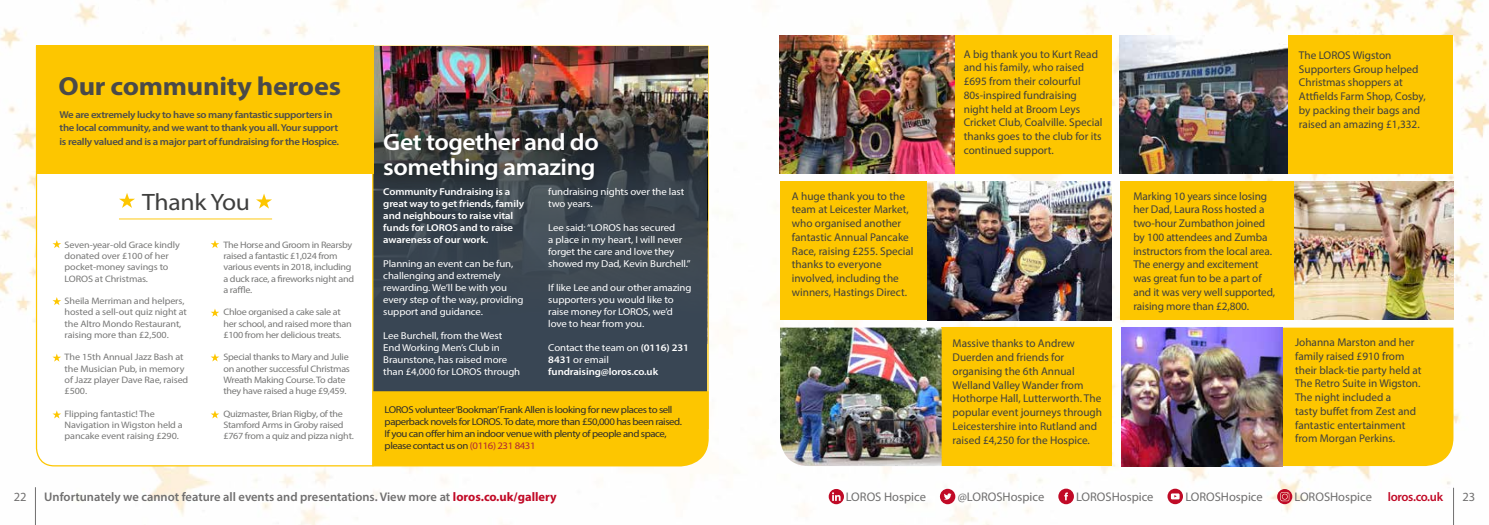
<style>
.page{position:relative;width:1489px;height:525px;background:#fff}
.page>*{position:absolute;margin:0;border:0;box-sizing:border-box;transform-origin:0 0}
.t1{font:700 26.12px "Myriad Pro";letter-spacing:-.01em;color:#4a4a49;scale:1.08 1}
.t2{font:600 23.75px/25px "Myriad Pro";letter-spacing:-.02em;color:#fff;scale:1.08 1}
.t3{font:23.75px "Myriad Pro";letter-spacing:-.01em;color:#3f3f3e;scale:1.08 1}
.t4{font:600 12.5px "Myriad Pro";color:#706f6f}
.t5{font:12.5px "Myriad Pro";color:#706f6f}
.t6{font:600 12.5px "Myriad Pro";letter-spacing:-.025em;color:#c10a27}
.t7{font:11.25px/13.8px "Myriad Pro";color:#3f3f3e}
.t8{font:10px/12px "Myriad Pro";letter-spacing:-.01em;color:#fff;scale:1.08 1}
.t9{font:10px/12px "Myriad Pro";letter-spacing:-.04em;color:#2e2d2c;scale:1.08 1}
.t10{font:600 10px/12px "Myriad Pro";letter-spacing:-.01em;color:#fff;scale:1.08 1}
.t11{font:600 10px/13.8px "Myriad Pro";letter-spacing:-.03em;color:#4d4d4c;scale:1.08 1}
.t12{font:9.38px/11.2px "Myriad Pro";letter-spacing:-.03em;color:#787877;scale:1.08 1}
.t13{font:9.38px/11.2px "Myriad Pro";letter-spacing:-.01em;color:#787877;scale:1.08 1}
.s1{font-weight:400}
.s2{color:#b02733}
.s3{font-weight:700;color:#c10a27}
</style>
<div class="page">
<img style="left:0;top:0;width:1488px;height:524px">
<hr style="left:1453px;top:487px;width:1px;height:37px;background:#706f6f">
<svg style="left:939px;top:488px;width:16px;height:16px"></svg>
<svg style="left:1058px;top:488px;width:15px;height:16px"></svg>
<svg style="left:1167px;top:488px;width:15px;height:16px"></svg>
<svg style="left:828px;top:488px;width:16px;height:16px"></svg>
<svg style="left:1276px;top:488px;width:16px;height:16px"></svg>
<div style="left:1287px;top:35px;width:166px;height:139px;background:#fdc600"></div>
<img style="left:1119px;top:35px;width:167px;height:139px">
<hr style="left:35px;top:487px;width:1px;height:37px;background:#706f6f">
<div style="left:941px;top:35px;width:170px;height:139px;background:#fdc600"></div>
<div style="left:780px;top:181px;width:176px;height:139px;background:#fdc600"></div>
<img style="left:927px;top:181px;width:184px;height:139px">
<div style="left:941px;top:327px;width:170px;height:139px;background:#fdc600"></div>
<img style="left:780px;top:327px;width:161px;height:139px">
<img style="left:779px;top:35px;width:175px;height:139px">
<div style="left:1120px;top:181px;width:175px;height:139px;background:#fdc600"></div>
<img style="left:1294px;top:181px;width:159px;height:139px">
<div style="left:1281px;top:327px;width:172px;height:139px;background:#fdc600"></div>
<img style="left:1121px;top:327px;width:160px;height:139px">
<img style="left:374px;top:47px;width:333px;height:48px">
<svg style="left:374px;top:95px;width:333px;height:296px;background:#3c454e"></svg>
<svg style="left:35px;top:45px;width:339px;height:422px"></svg>
<div style="left:372px;top:391px;width:336px;height:75px;background:#fdc600"></div>
<div style="left:369px;top:122px;width:243px;height:75px;background:#1d1d1b;opacity:.82"></div>
<div style="left:36px;top:46px;width:337px;height:128px;background:#fdc600"></div>
<svg style="left:119px;top:193px;width:16px;height:15px"></svg>
<svg style="left:256px;top:193px;width:16px;height:15px"></svg>
<svg style="left:52px;top:240px;width:9px;height:8px"></svg>
<svg style="left:211px;top:240px;width:8px;height:8px"></svg>
<svg style="left:211px;top:308px;width:8px;height:8px"></svg>
<svg style="left:211px;top:353px;width:8px;height:8px"></svg>
<svg style="left:211px;top:410px;width:8px;height:8px"></svg>
<svg style="left:52px;top:297px;width:9px;height:8px"></svg>
<svg style="left:52px;top:353px;width:9px;height:8px"></svg>
<svg style="left:52px;top:410px;width:9px;height:8px"></svg>
<hr style="left:119px;top:218px;width:153px;height:1px;background:#fdc600">
<p class="t5" style="left:14px;top:488px;width:14px">22</p>
<h1 class="t1" style="left:59px;top:69px;width:263px">Our community heroes</h1>
<p class="t11" style="left:60px;top:107px;width:260px">We are extremely lucky to have so many fantastic supporters in the local community, and we want to thank you all. Your support is really valued and is a major part of fundraising for the Hospice.</p>
<h2 class="t3" style="left:142px;top:187px;width:101px">Thank You</h2>
<p class="t13" style="left:65px;top:239px;width:108px">Seven-year-old Grace kindly donated over £100 of her pocket-money savings to<br>LOROS at Christmas.</p>
<p class="t13" style="left:65px;top:295px;width:115px">Sheila Merriman and helpers, hosted a sell-out quiz night at the Altro Mondo Restaurant, raising more than £2,500.</p>
<p class="t13" style="left:65px;top:351px;width:116px">The 15th Annual Jazz Bash at the Musician Pub, in memory of Jazz player Dave Rae, raised £500.</p>
<p class="t13" style="left:65px;top:407px;width:111px">Flipping fantastic! The<br>Navigation in Wigston held a pancake event raising £290.</p>
<p class="t12" style="left:223px;top:239px;width:122px">The Horse and Groom in Rearsby raised a fantastic £1,024 from various events in 2018, including a duck race, a fireworks night and a raffle.</p>
<p class="t12" style="left:223px;top:306px;width:120px">Chloe organised a cake sale at her school, and raised more than £100 from her delicious treats.</p>
<p class="t12" style="left:223px;top:351px;width:119px">Special thanks to Mary and Julie on another successful Christmas<br>Wreath Making Course. To date they have raised a huge £9,459.</p>
<p class="t12" style="left:223px;top:407px;width:122px">Quizmaster, Brian Rigby, of the<br>Stamford Arms in Groby raised £767 from a quiz and pizza night.</p>
<h2 class="t2" style="left:383px;top:129px;width:201px">Get together and do something amazing</h2>
<p class="t10" style="left:383px;top:185px;width:132px">Community Fundraising is a great way to get friends, family and neighbours to raise vital funds for LOROS and to raise awareness of our work.</p>
<p class="t8" style="left:383px;top:257px;width:131px">Planning an event can be fun, challenging and extremely rewarding. We’ll be with you every step of the way, providing support and guidance.</p>
<p class="t8" style="left:383px;top:329px;width:128px">Lee Burchell, from the West<br>End Working Men’s Club in<br>Braunstone, has raised more than £4,000 for LOROS through</p>
<p class="t8" style="left:548px;top:185px;width:127px">fundraising nights over the last two years.</p>
<p class="t8" style="left:548px;top:221px;width:133px">Lee said: “LOROS has secured<br>a place in my heart, I will never forget the care and love they showed my Dad, Kevin Burchell.”</p>
<p class="t8" style="left:548px;top:281px;width:134px">If like Lee and our other amazing supporters you would like to raise money for LOROS, we’d love to hear from you.</p>
<p class="t10" style="left:548px;top:341px;width:132px"><span class="s1">Contact the team on</span> (0116) 231<br>8431 <span class="s1">or email </span>fundraising@loros.co.uk</p>
<p class="t9" style="left:384px;top:403px;width:277px">LOROS volunteer ‘Bookman’Frank Allen is looking for new places to sell paperback novels for LOROS. To date, more than £50,000 has been raised.<br>If you can offer him an indoor venue with plenty of people and space, please contact us on <span class="s2">(0116) 231 8431</span></p>
<p class="t7" style="left:791px;top:188px;width:123px">A huge thank you to the team at Leicester Market, who organised another fantastic Annual Pancake<br>Race, raising £255. Special thanks to everyone involved, including the winners, Hastings Direct.</p>
<p class="t7" style="left:963px;top:47px;width:140px">A big thank you to Kurt Read and his family, who raised £695 from their colourful<br>80s-inspired fundraising night held at Broom Leys<br>Cricket Club, Coalville. Special thanks goes to the club for its continued support.</p>
<p class="t7" style="left:952px;top:336px;width:151px">Massive thanks to Andrew<br>Duerden and friends for organising the 6th Annual<br>Welland Valley Wander from<br>Hothorpe Hall, Lutterworth. The popular event journeys through<br>Leicestershire into Rutland and raised £4,250 for the Hospice.</p>
<p class="t7" style="left:1298px;top:48px;width:128px">The LOROS Wigston<br>Supporters Group helped<br>Christmas shoppers at<br>Attfields Farm Shop, Cosby, by packing their bags and raised an amazing £1,332.</p>
<p class="t7" style="left:1133px;top:188px;width:143px">Marking 10 years since losing her Dad, Laura Ross hosted a two-hour Zumbathon joined by 100 attendees and Zumba instructors from the local area.<br>The energy and excitement was great fun to be a part of and it was very well supported, raising more than £2,800.</p>
<p class="t7" style="left:1294px;top:335px;width:128px">Johanna Marston and her family raised £910 from their black-tie party held at<br>The Retro Suite in Wigston.<br>The night included a<br>tasty buffet from Zest and fantastic entertainment from Morgan Perkins.</p>
<p class="t4" style="left:44px;top:488px;width:514px">Unfortunately we cannot feature all events and presentations. View more at <span class="s3">loros.co.uk/gallery</span></p>
<p class="t5" style="left:845px;top:488px;width:81px">LOROS Hospice</p>
<p class="t5" style="left:957px;top:488px;width:88px">@LOROSHospice</p>
<p class="t5" style="left:1076px;top:488px;width:79px">LOROSHospice</p>
<p class="t5" style="left:1185px;top:488px;width:79px">LOROSHospice</p>
<p class="t5" style="left:1294px;top:488px;width:79px">LOROSHospice</p>
<p class="t6" style="left:1387px;top:488px;width:57px">loros.co.uk</p>
<p class="t5" style="left:1462px;top:489px;width:14px">23</p>
</div>
